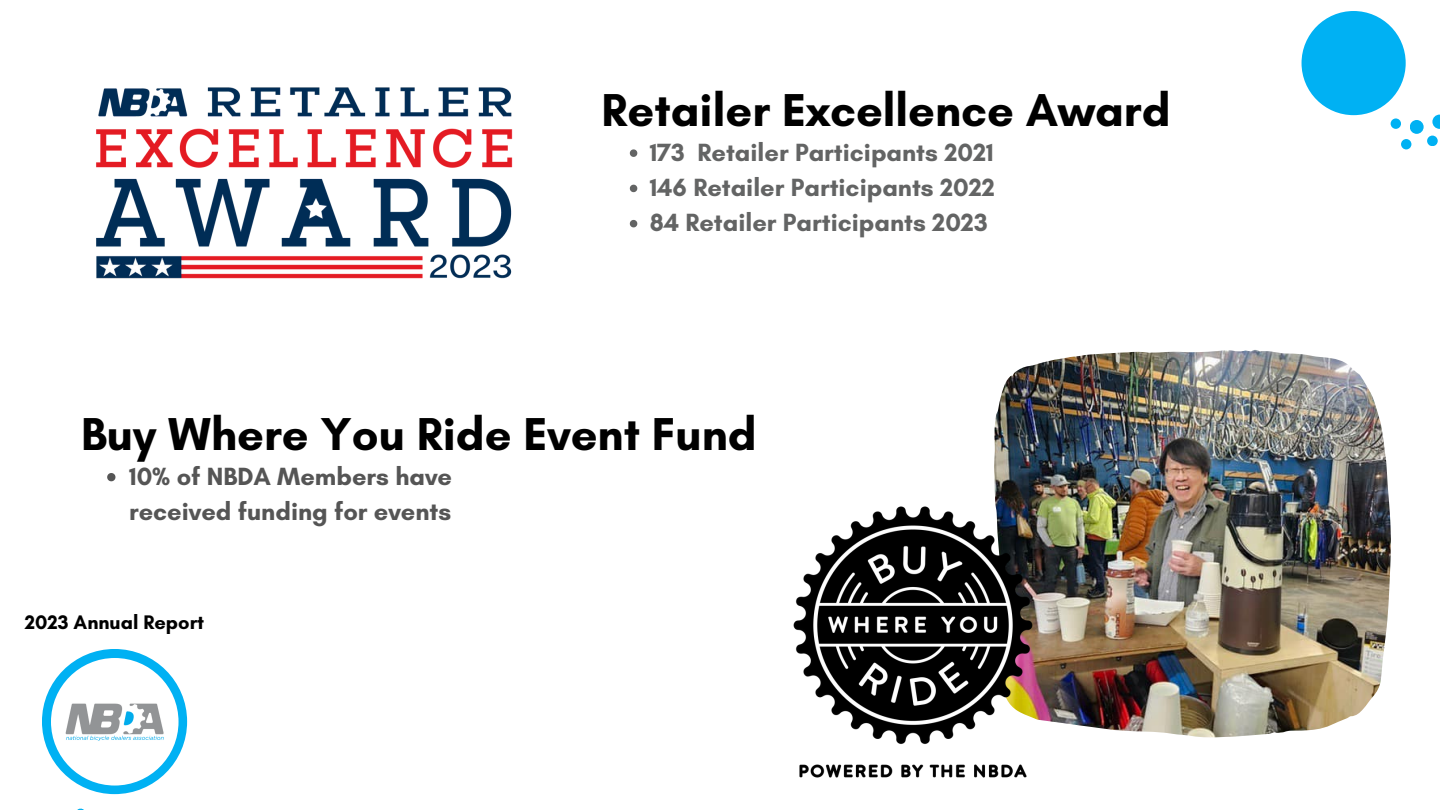
<style>
.page{position:relative;width:1440px;height:810px;background:#fff}
.page>*{position:absolute;margin:0;border:0;box-sizing:border-box;transform-origin:0 0}
.t1{font:700 47px "Glacial Indifference";color:#000}
.t2{font:700 25.4px/35.2px "Glacial Indifference";color:#636464;text-align:justify}
.t3{font:700 25.4px/35.1px "Glacial Indifference";color:#555}
.t4{font:700 20px "Glacial Indifference";color:#000}
</style>
<div class="page">
<div style="left:1302px;top:11px;width:104px;height:104px;background:#00b1f3;border-radius:50%"></div>
<div style="left:1410px;top:120px;width:14px;height:14px;background:#00b1f3;border-radius:50%"></div>
<div style="left:1401px;top:139px;width:10px;height:10px;background:#00b1f3;border-radius:50%"></div>
<div style="left:1391px;top:118px;width:10px;height:11px;background:#00b1f3;border-radius:50%"></div>
<div style="left:1427px;top:136px;width:11px;height:10px;background:#00b1f3;border-radius:50%"></div>
<svg style="left:1432px;top:115px;width:8px;height:14px"></svg>
<img style="left:994px;top:350px;width:397px;height:387px">
<img style="left:793px;top:474px;width:299px;height:304px">
<img style="left:96px;top:87px;width:417px;height:192px">
<svg style="left:630px;top:149px;width:7px;height:8px"></svg>
<svg style="left:630px;top:185px;width:7px;height:7px"></svg>
<svg style="left:630px;top:220px;width:7px;height:7px"></svg>
<svg style="left:107px;top:473px;width:8px;height:8px"></svg>
<div style="left:42px;top:649px;width:145px;height:145px;background:#00b1f3;border-radius:50%"></div>
<img style="left:51px;top:658px;width:128px;height:128px;border-radius:50%">
<h1 class="t1" style="left:602px;top:81px;width:571px">Retailer Excellence Award</h1>
<p class="t2" style="left:650px;top:134px;width:347px">173 Retailer Participants 2021<br>146 Retailer Participants 2022<br>84 Retailer Participants 2023</p>
<h1 class="t1" style="left:81px;top:405px;width:677px">Buy Where You Ride Event Fund</h1>
<p class="t3" style="left:129px;top:459px;width:325px">10% of NBDA Members have received funding for events</p>
<p class="t4" style="left:25px;top:610px;width:181px">2023 Annual Report</p>
</div>
